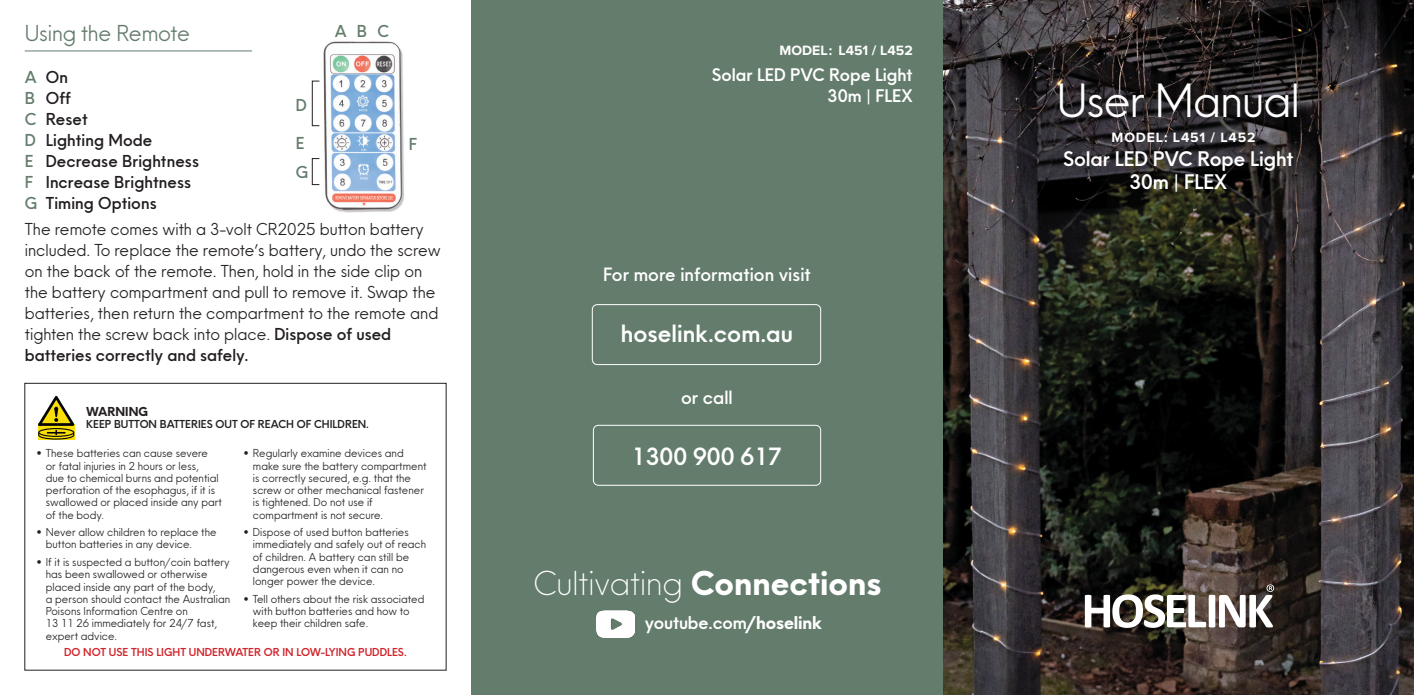
<style>
.page{position:relative;width:1414px;height:695px;background:#fff}
.page>*{position:absolute;margin:0;border:0;box-sizing:border-box;transform-origin:0 0}
.t1{font:43.75px "Neue Einstellung";letter-spacing:-.02em;color:#fff}
.t2{font:300 31.5px "Neue Einstellung";color:#fff}
.t3{font:600 22.75px "Neue Einstellung";color:#fff}
.t4{font:21px "Neue Einstellung";letter-spacing:-.01em;color:#637c6c}
.t5{font:600 19.25px/22.8px "Neue Einstellung";letter-spacing:-.005em;color:#fff;text-align:center}
.t6{font:500 17.5px "Neue Einstellung";color:#fff}
.t7{font:600 16.8px "Neue Einstellung";letter-spacing:-.01em;color:#fff}
.t8{font:600 16.62px/21px "Neue Einstellung";color:#fff;text-align:right}
.t9{font:15.75px "Neue Einstellung";color:#231f20}
.t10{font:500 15.75px/21px "Neue Einstellung";letter-spacing:.005em;color:#231f20}
.t11{font:500 15.75px "Neue Einstellung";color:#637d6c}
.t12{font:700 14px "Proxima Nova";letter-spacing:.06em;color:#fff}
.t13{font:700 14px "Proxima Nova";color:#fff}
.t14{font:700 11.9px "Neue Einstellung";color:#231f20}
.t15{font:10.5px/12.2px "Neue Einstellung";color:#231f20}
.t16{font:600 10.5px "Neue Einstellung";color:#d1232a}
.t17{font:600 10.5px "Neue Einstellung";color:#231f20}
.s1{color:#637d6c}
.s2{font-weight:400}
.s3{font-size:15.75px}
.s4{font-weight:700}
</style>
<div class="page">
<img style="left:942px;top:0;width:472px;height:694px">
<div style="left:471px;top:0;width:471px;height:694px;background:#637c6c"></div>
<svg style="left:1085px;top:584px;width:189px;height:43px"></svg>
<div style="left:592px;top:304px;width:229px;height:61px;border:1px solid #fff;border-radius:5px"></div>
<div style="left:593px;top:425px;width:228px;height:60px;border:1px solid #fff;border-radius:5px"></div>
<img style="left:596px;top:610px;width:39px;height:27px">
<hr style="left:25px;top:50px;width:421px;height:1px;background:#637c6c">
<img style="left:252px;top:41px;width:194px;height:172px">
<div style="left:312px;top:81px;width:8px;height:45px;border:1px solid #231f20"></div>
<div style="left:312px;top:158px;width:8px;height:27px;border:1px solid #231f20"></div>
<svg style="left:38px;top:396px;width:36px;height:43px"></svg>
<p class="t4" style="left:25px;top:15px;width:167px">Using the Remote</p>
<p class="t10" style="left:25px;top:65px;width:176px"><span class="s1">A</span> On<br><span class="s1">B</span> Off<br><span class="s1">C</span> Reset<br><span class="s1">D</span> Lighting Mode<br><span class="s1">E</span> Decrease Brightness<br><span class="s1">F</span> Increase Brightness<br><span class="s1">G</span> Timing Options</p>
<p class="t9" style="left:25px;top:215px;width:401px">The remote comes with a 3-volt CR2025 button battery</p>
<p class="t9" style="left:25px;top:236px;width:417px">included. To replace the remote’s battery, undo the screw</p>
<p class="t9" style="left:25px;top:257px;width:399px">on the back of the remote. Then, hold in the side clip on</p>
<p class="t9" style="left:25px;top:278px;width:412px">the battery compartment and pull to remove it. Swap the</p>
<p class="t9" style="left:25px;top:299px;width:415px">batteries, then return the compartment to the remote and</p>
<p class="t10" style="left:25px;top:322px;width:368px"><span class="s2">tighten the screw back into place.</span> Dispose of used batteries correctly and safely.</p>
<p class="t11" style="left:335px;top:17px;width:13px">A</p>
<p class="t11" style="left:357px;top:17px;width:12px">B</p>
<p class="t11" style="left:377px;top:17px;width:13px">C</p>
<p class="t11" style="left:296px;top:91px;width:13px">D</p>
<p class="t11" style="left:296px;top:129px;width:10px">E</p>
<p class="t11" style="left:409px;top:130px;width:10px">F</p>
<p class="t11" style="left:296px;top:158px;width:14px">G</p>
<p class="t14" style="left:86px;top:400px;width:63px">WARNING</p>
<p class="t17" style="left:86px;top:415px;width:284px">KEEP BUTTON BATTERIES OUT OF REACH OF CHILDREN.</p>
<p class="t15" style="left:46px;top:446px;width:178px;text-indent:-10px"><span class="s3">•</span> These batteries can cause severe<br>or fatal injuries in 2 hours or less,<br>due to chemical burns and potential perforation of the esophagus, if it is swallowed or placed inside any part of the body.</p>
<p class="t15" style="left:46px;top:525px;width:172px;text-indent:-10px"><span class="s3">•</span> Never allow children to replace the button batteries in any device.</p>
<p class="t15" style="left:46px;top:555px;width:186px;text-indent:-10px"><span class="s3">•</span> If it is suspected a button/coin battery has been swallowed or otherwise placed inside any part of the body,<br>a person should contact the Australian<br>Poisons Information Centre on<br>13 11 26 immediately for 24/7 fast, expert advice.</p>
<p class="t15" style="left:242px;top:446px;width:163px"><span class="s3">•</span> Regularly examine devices and</p>
<p class="t15" style="left:253px;top:458px;width:175px">make sure the battery compartment is correctly secured, e.g. that the screw or other mechanical fastener is tightened. Do not use if compartment is not secure.</p>
<p class="t15" style="left:242px;top:525px;width:168px"><span class="s3">•</span> Dispose of used button batteries</p>
<p class="t15" style="left:253px;top:537px;width:175px">immediately and safely out of reach</p>
<p class="t15" style="left:253px;top:549px;width:158px">of children. A battery can still be</p>
<p class="t15" style="left:253px;top:562px;width:152px">dangerous even when it can no</p>
<p class="t15" style="left:253px;top:574px;width:124px">longer power the device.</p>
<p class="t15" style="left:242px;top:591px;width:183px"><span class="s3">•</span> Tell others about the risk associated</p>
<p class="t15" style="left:253px;top:604px;width:158px">with button batteries and how to</p>
<p class="t15" style="left:253px;top:616px;width:117px">keep their children safe.</p>
<p class="t16" style="left:64px;top:643px;width:344px">DO NOT USE THIS LIGHT UNDERWATER OR IN LOW-LYING PUDDLES.</p>
<p class="t13" style="left:779px;top:39px;width:135px">MODEL: L451 / L452</p>
<p class="t8" style="left:712px;top:62px;width:202px">Solar LED PVC Rope Light<br>30m | FLEX</p>
<p class="t6" style="left:603px;top:259px;width:209px">For more information visit</p>
<p class="t3" style="left:621px;top:314px;width:174px">hoselink.com.au</p>
<p class="t6" style="left:681px;top:382px;width:53px">or call</p>
<p class="t3" style="left:632px;top:436px;width:152px">1300 900 617</p>
<p class="t2" style="left:534px;top:556px;width:350px">Cultivating <span class="s4">Connections</span></p>
<p class="t7" style="left:645px;top:607px;width:179px">youtube.com<span class="s4">/hoselink</span></p>
<p class="t1" style="left:1057px;top:63px;width:245px">User Manual</p>
<p class="t12" style="left:1111px;top:127px;width:145px">MODEL: L451 / L452</p>
<p class="t5" style="left:1063px;top:145px;width:232px">Solar LED PVC Rope Light<br>30m | FLEX</p>
</div>
